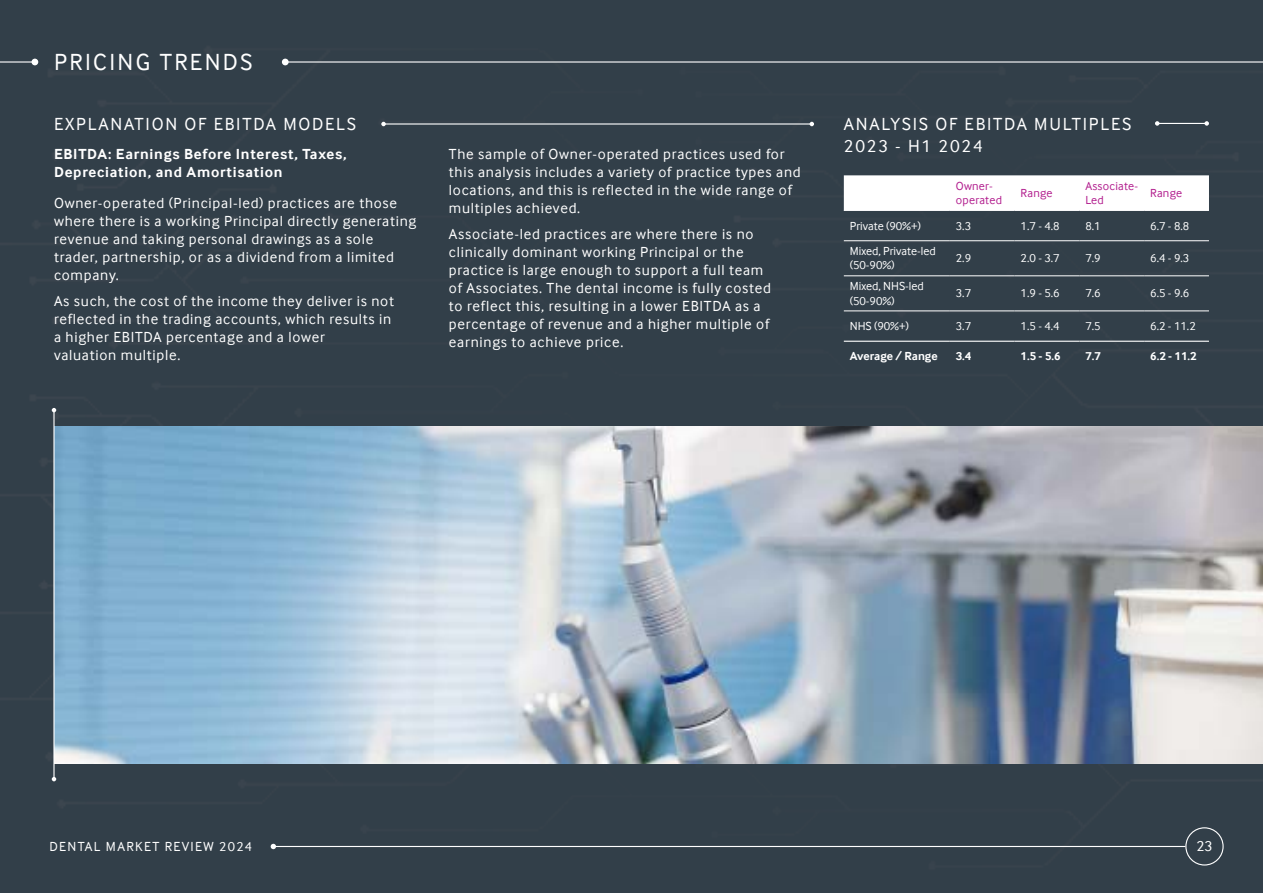
<style>
.page{position:relative;width:1263px;height:893px;background:#323f49}
.page>*{position:absolute;margin:0;border:0;box-sizing:border-box;transform-origin:0 0}
.t1{font:24px "Inter Face";letter-spacing:.1em;color:#fff}
.t2{font:18px/21.6px "Inter Face";letter-spacing:.1em;color:#fff}
.t3{font:15px/18px "Inter Face";letter-spacing:.05em;color:#fff}
.t4{font:700 15px/18px "Inter Face";letter-spacing:.05em;color:#fff}
.t5{font:13.5px "Inter Face";letter-spacing:.1em;color:#fff}
.t6{font:12px/14.4px "Inter Face";color:#fff}
.t7{font:12px/14.4px "Inter Face";letter-spacing:.02em;color:#b21e8e}
.t8{font:700 12px "Inter Face";color:#fff}
</style>
<div class="page">
<hr style="left:273px;top:846px;width:912px;height:1px;background:#fff">
<svg style="left:271px;top:844px;width:5px;height:5px"></svg>
<div style="left:1185px;top:827px;width:38px;height:38px;border:1px solid #fff;border-radius:50%"></div>
<img style="left:55px;top:426px;width:1208px;height:337px">
<hr style="left:53px;top:410px;width:2px;height:369px;background:#fff">
<svg style="left:52px;top:408px;width:4px;height:4px"></svg>
<svg style="left:52px;top:777px;width:4px;height:4px"></svg>
<hr style="left:384px;top:123px;width:428px;height:2px;background:#fff">
<svg style="left:809px;top:122px;width:5px;height:4px"></svg>
<svg style="left:381px;top:122px;width:5px;height:4px"></svg>
<hr style="left:1157px;top:123px;width:50px;height:1px;background:#fff">
<svg style="left:1204px;top:121px;width:5px;height:5px"></svg>
<svg style="left:1155px;top:121px;width:4px;height:5px"></svg>
<svg style="left:844px;top:175px;width:365px;height:35px"></svg>
<hr style="left:844px;top:210px;width:106px;height:1px;background:#fff">
<hr style="left:950px;top:210px;width:64px;height:1px;background:#fff">
<hr style="left:1015px;top:210px;width:64px;height:1px;background:#fff">
<hr style="left:1079px;top:210px;width:65px;height:1px;background:#fff">
<hr style="left:1144px;top:210px;width:65px;height:1px;background:#fff">
<hr style="left:844px;top:240px;width:106px;height:1px;background:#fff">
<hr style="left:950px;top:240px;width:64px;height:1px;background:#fff">
<hr style="left:1015px;top:240px;width:64px;height:1px;background:#fff">
<hr style="left:1079px;top:240px;width:65px;height:1px;background:#fff">
<hr style="left:1144px;top:240px;width:65px;height:1px;background:#fff">
<hr style="left:844px;top:276px;width:106px;height:1px;background:#fff">
<hr style="left:950px;top:276px;width:64px;height:1px;background:#fff">
<hr style="left:1015px;top:276px;width:64px;height:1px;background:#fff">
<hr style="left:1079px;top:276px;width:65px;height:1px;background:#fff">
<hr style="left:1144px;top:276px;width:65px;height:1px;background:#fff">
<hr style="left:844px;top:311px;width:106px;height:1px;background:#fff">
<hr style="left:950px;top:311px;width:64px;height:1px;background:#fff">
<hr style="left:1015px;top:311px;width:64px;height:1px;background:#fff">
<hr style="left:1079px;top:311px;width:65px;height:1px;background:#fff">
<hr style="left:1144px;top:311px;width:65px;height:1px;background:#fff">
<hr style="left:844px;top:341px;width:106px;height:1px;background:#fff">
<hr style="left:950px;top:341px;width:64px;height:1px;background:#fff">
<hr style="left:1015px;top:341px;width:64px;height:1px;background:#fff">
<hr style="left:1079px;top:341px;width:65px;height:1px;background:#fff">
<hr style="left:1144px;top:341px;width:65px;height:1px;background:#fff">
<hr style="left:0;top:61px;width:35px;height:2px;background:#fff">
<svg style="left:32px;top:59px;width:6px;height:6px"></svg>
<hr style="left:285px;top:61px;width:978px;height:2px;background:#fff">
<div style="left:282px;top:59px;width:7px;height:6px;background:#fff;border-radius:50%"></div>
<p class="t1" style="left:54px;top:48px;width:200px">PRICING TRENDS</p>
<p class="t2" style="left:54px;top:113px;width:304px">EXPLANATION OF EBITDA MODELS</p>
<p class="t2" style="left:844px;top:113px;width:289px">ANALYSIS OF EBITDA MULTIPLES<br>2023 - H1 2024</p>
<p class="t7" style="left:956px;top:178px;width:48px">Owner&shy;operated</p>
<p class="t7" style="left:1021px;top:186px;width:34px">Range</p>
<p class="t7" style="left:1085px;top:178px;width:54px">Associate-<br>Led</p>
<p class="t7" style="left:1150px;top:186px;width:34px">Range</p>
<p class="t6" style="left:850px;top:218px;width:73px">Private (90%+)</p>
<p class="t6" style="left:956px;top:218px;width:17px">3.3</p>
<p class="t6" style="left:1021px;top:218px;width:41px">1.7 - 4.8</p>
<p class="t6" style="left:1085px;top:218px;width:17px">8.1</p>
<p class="t6" style="left:1150px;top:218px;width:41px">6.7 - 8.8</p>
<p class="t6" style="left:850px;top:244px;width:87px">Mixed, Private-led (50-90%)</p>
<p class="t6" style="left:956px;top:251px;width:17px">2.9</p>
<p class="t6" style="left:1021px;top:251px;width:41px">2.0 - 3.7</p>
<p class="t6" style="left:1085px;top:251px;width:17px">7.9</p>
<p class="t6" style="left:1150px;top:251px;width:41px">6.4 - 9.3</p>
<p class="t6" style="left:850px;top:279px;width:75px">Mixed, NHS-led (50-90%)</p>
<p class="t6" style="left:956px;top:286px;width:17px">3.7</p>
<p class="t6" style="left:1021px;top:286px;width:41px">1.9 - 5.6</p>
<p class="t6" style="left:1085px;top:286px;width:17px">7.6</p>
<p class="t6" style="left:1150px;top:286px;width:41px">6.5 - 9.6</p>
<p class="t6" style="left:850px;top:319px;width:61px">NHS (90%+)</p>
<p class="t6" style="left:956px;top:319px;width:17px">3.7</p>
<p class="t6" style="left:1021px;top:319px;width:41px">1.5 - 4.4</p>
<p class="t6" style="left:1085px;top:319px;width:17px">7.5</p>
<p class="t6" style="left:1150px;top:319px;width:47px">6.2 - 11.2</p>
<p class="t8" style="left:850px;top:349px;width:89px">Average / Range</p>
<p class="t8" style="left:956px;top:349px;width:17px">3.4</p>
<p class="t8" style="left:1021px;top:349px;width:42px">1.5 - 5.6</p>
<p class="t8" style="left:1085px;top:349px;width:17px">7.7</p>
<p class="t8" style="left:1150px;top:349px;width:48px">6.2 - 11.2</p>
<p class="t4" style="left:54px;top:145px;width:294px">EBITDA: Earnings Before Interest, Taxes,<br>Depreciation, and Amortisation</p>
<p class="t3" style="left:54px;top:193px;width:364px">Owner-operated (Principal-led) practices are those where there is a working Principal directly generating revenue and taking personal drawings as a sole trader, partnership, or as a dividend from a limited company.</p>
<p class="t3" style="left:54px;top:292px;width:341px">As such, the cost of the income they deliver is not reflected in the trading accounts, which results in a higher EBITDA percentage and a lower<br>valuation multiple.</p>
<p class="t3" style="left:449px;top:145px;width:353px">The sample of Owner-operated practices used for this analysis includes a variety of practice types and locations, and this is reflected in the wide range of multiples achieved.</p>
<p class="t3" style="left:449px;top:225px;width:324px">Associate-led practices are where there is no clinically dominant working Principal or the practice is large enough to support a full team of Associates. The dental income is fully costed to reflect this, resulting in a lower EBITDA as a percentage of revenue and a higher multiple of earnings to achieve price.</p>
<p class="t5" style="left:50px;top:839px;width:204px">DENTAL MARKET REVIEW 2024</p>
<p class="t3" style="left:1196px;top:837px;width:18px">23</p>
</div>
